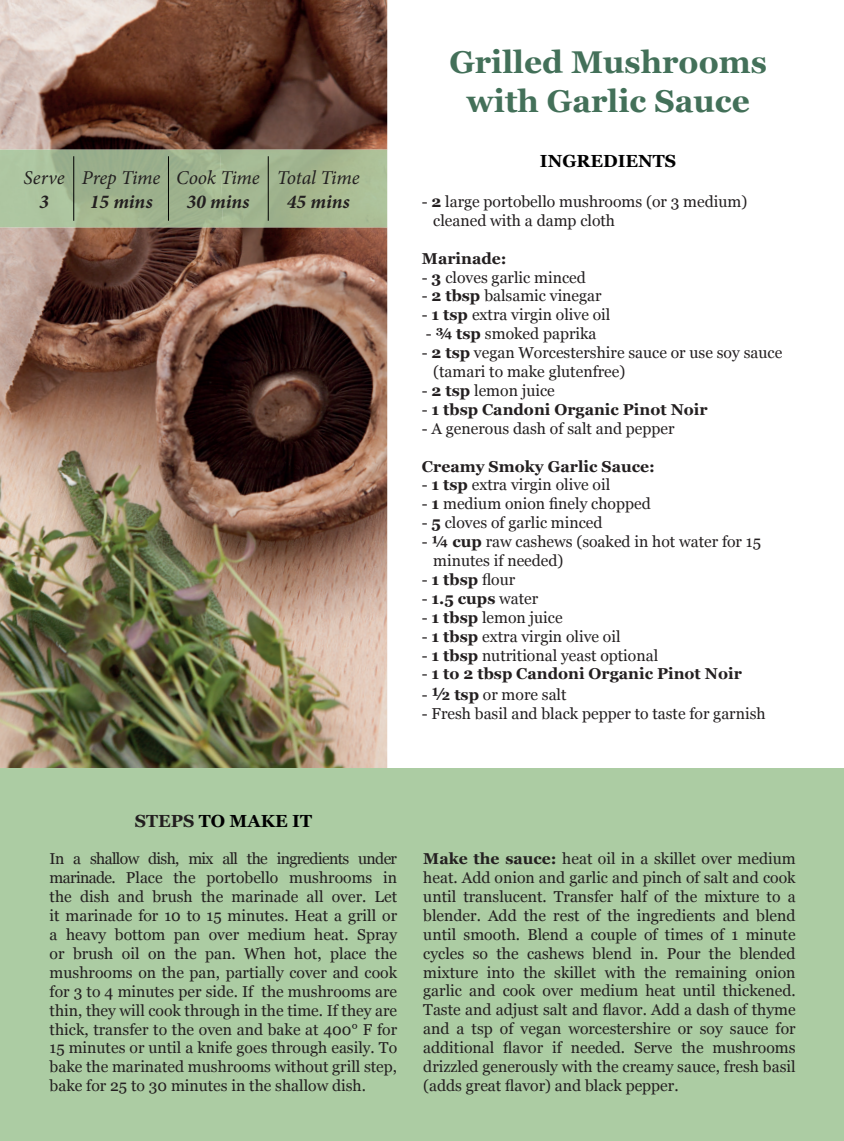
<style>
.page{position:relative;width:844px;height:1141px;background:#fff}
.page>*{position:absolute;margin:0;border:0;box-sizing:border-box;transform-origin:0 0}
.t1{font:700 31.5px/38.5px "Georgia";color:#437059;text-align:center}
.t2{font:italic 19.6px "Minion Pro";letter-spacing:-.01em;color:#231f20}
.t3{font:italic 700 19.6px "Minion Pro";color:#231f20}
.t4{font:700 17.5px "Georgia";color:#000001}
.t5{font:15.75px/18.9px "Georgia";color:#231f20}
.t6{font:700 15.75px "Georgia";color:#231f20}
.s1{font-weight:700}
.s2{font-weight:400}
.s3{font-weight:700;font-size:17.5px}
.s4{color:#231f20}
</style>
<div class="page">
<img style="left:0;top:0;width:387px;height:769px">
<div style="left:0;top:769px;width:843px;height:372px;background:#accca3"></div>
<img style="left:0;top:150px;width:220px;height:77px">
<img style="left:220px;top:150px;width:167px;height:77px">
<hr style="left:73px;top:156px;width:1px;height:65px;background:#000">
<hr style="left:168px;top:156px;width:1px;height:65px;background:#000">
<hr style="left:268px;top:156px;width:1px;height:65px;background:#000">
<p class="t2" style="left:24px;top:165px;width:43px">Serve</p>
<p class="t3" style="left:39px;top:188px;width:11px">3</p>
<p class="t2" style="left:82px;top:165px;width:80px">Prep Time</p>
<p class="t3" style="left:90px;top:188px;width:64px">15 mins</p>
<p class="t2" style="left:176px;top:165px;width:85px">Cook Time</p>
<p class="t3" style="left:186px;top:188px;width:64px">30 mins</p>
<p class="t2" style="left:277px;top:165px;width:84px">Total Time</p>
<p class="t3" style="left:287px;top:188px;width:64px">45 mins</p>
<h1 class="t1" style="left:449px;top:42px;width:319px">Grilled Mushrooms with Garlic Sauce</h1>
<p class="t4" style="left:539px;top:148px;width:138px">INGREDIENTS</p>
<p class="t5" style="left:433px;top:191px;width:315px;text-indent:-11px">- <span class="s1">2</span> large portobello mushrooms (or 3 medium) cleaned with a damp cloth</p>
<p class="t6" style="left:422px;top:246px;width:86px">Marinade:</p>
<p class="t5" style="left:422px;top:267px;width:165px">- <span class="s1">3</span> cloves garlic minced</p>
<p class="t5" style="left:422px;top:286px;width:181px">- <span class="s1">2 tbsp</span> balsamic vinegar</p>
<p class="t5" style="left:422px;top:305px;width:190px">- <span class="s1">1 tsp</span> extra virgin olive oil</p>
<p class="t5" style="left:425px;top:324px;width:172px">- <span class="s1">¾ tsp</span> smoked paprika</p>
<p class="t5" style="left:433px;top:343px;width:350px;text-indent:-11px">- <span class="s1">2 tsp</span> vegan Worcestershire sauce or use soy sauce (tamari to make glutenfree)</p>
<p class="t5" style="left:422px;top:380px;width:134px">- <span class="s1">2 tsp</span> lemon juice</p>
<p class="t6" style="left:422px;top:397px;width:287px"><span class="s2">-</span> 1 tbsp Candoni Organic Pinot Noir</p>
<p class="t5" style="left:422px;top:418px;width:254px">- A generous dash of salt and pepper</p>
<p class="t6" style="left:422px;top:454px;width:234px">Creamy Smoky Garlic Sauce:</p>
<p class="t5" style="left:422px;top:475px;width:190px">- <span class="s1">1 tsp</span> extra virgin olive oil</p>
<p class="t5" style="left:422px;top:494px;width:230px">- <span class="s1">1</span> medium onion finely chopped</p>
<p class="t5" style="left:422px;top:513px;width:182px">- <span class="s1">5</span> cloves of garlic minced</p>
<p class="t5" style="left:433px;top:532px;width:329px;text-indent:-11px">- <span class="s1">¼ cup</span> raw cashews (soaked in hot water for 15 minutes if needed)</p>
<p class="t5" style="left:422px;top:569px;width:95px">- <span class="s1">1 tbsp</span> flour</p>
<p class="t6" style="left:422px;top:586px;width:118px"><span class="s2">-</span> 1.5 cups <span class="s2">water</span></p>
<p class="t5" style="left:422px;top:607px;width:142px">- <span class="s1">1 tbsp</span> lemon juice</p>
<p class="t5" style="left:422px;top:626px;width:200px">- <span class="s1">1 tbsp</span> extra virgin olive oil</p>
<p class="t5" style="left:422px;top:645px;width:238px">- <span class="s1">1 tbsp</span> nutritional yeast optional</p>
<p class="t6" style="left:422px;top:662px;width:321px"><span class="s2">-</span> 1 to 2 tbsp Candoni Organic Pinot Noir</p>
<p class="t5" style="left:422px;top:685px;width:146px">- <span class="s3">½</span> <span class="s1">tsp</span> or more salt</p>
<p class="t5" style="left:422px;top:704px;width:345px">- Fresh basil and black pepper to taste for garnish</p>
<p class="t4" style="left:135px;top:807px;width:179px"><span class="s4">STEPS</span> TO MAKE IT</p>
<p class="t5" style="left:50px;top:849px;width:349px;text-align:justify">In a shallow dish, mix all the ingredients under marinade. Place the portobello mushrooms in the dish and brush the marinade all over. Let it marinade for 10 to 15 minutes. Heat a grill or a heavy bottom pan over medium heat. Spray or brush oil on the pan. When hot, place the mushrooms on the pan, partially cover and cook for 3 to 4 minutes per side. If the mushrooms are thin, they will cook through in the time. If they are thick, transfer to the oven and bake at 400° F for 15 minutes or until a knife goes through easily. To bake the marinated mushrooms without grill step, bake for 25 to 30 minutes in the shallow dish.</p>
<p class="t5" style="left:423px;top:849px;width:374px;text-align:justify"><span class="s1">Make the sauce:</span> heat oil in a skillet over medium heat. Add onion and garlic and pinch of salt and cook until translucent. Transfer half of the mixture to a blender. Add the rest of the ingredients and blend until smooth. Blend a couple of times of 1 minute cycles so the cashews blend in. Pour the blended mixture into the skillet with the remaining onion garlic and cook over medium heat until thickened.<br>Taste and adjust salt and flavor. Add a dash of thyme and a tsp of vegan worcestershire or soy sauce for additional flavor if needed. Serve the mushrooms drizzled generously with the creamy sauce, fresh basil (adds great flavor) and black pepper.</p>
</div>
